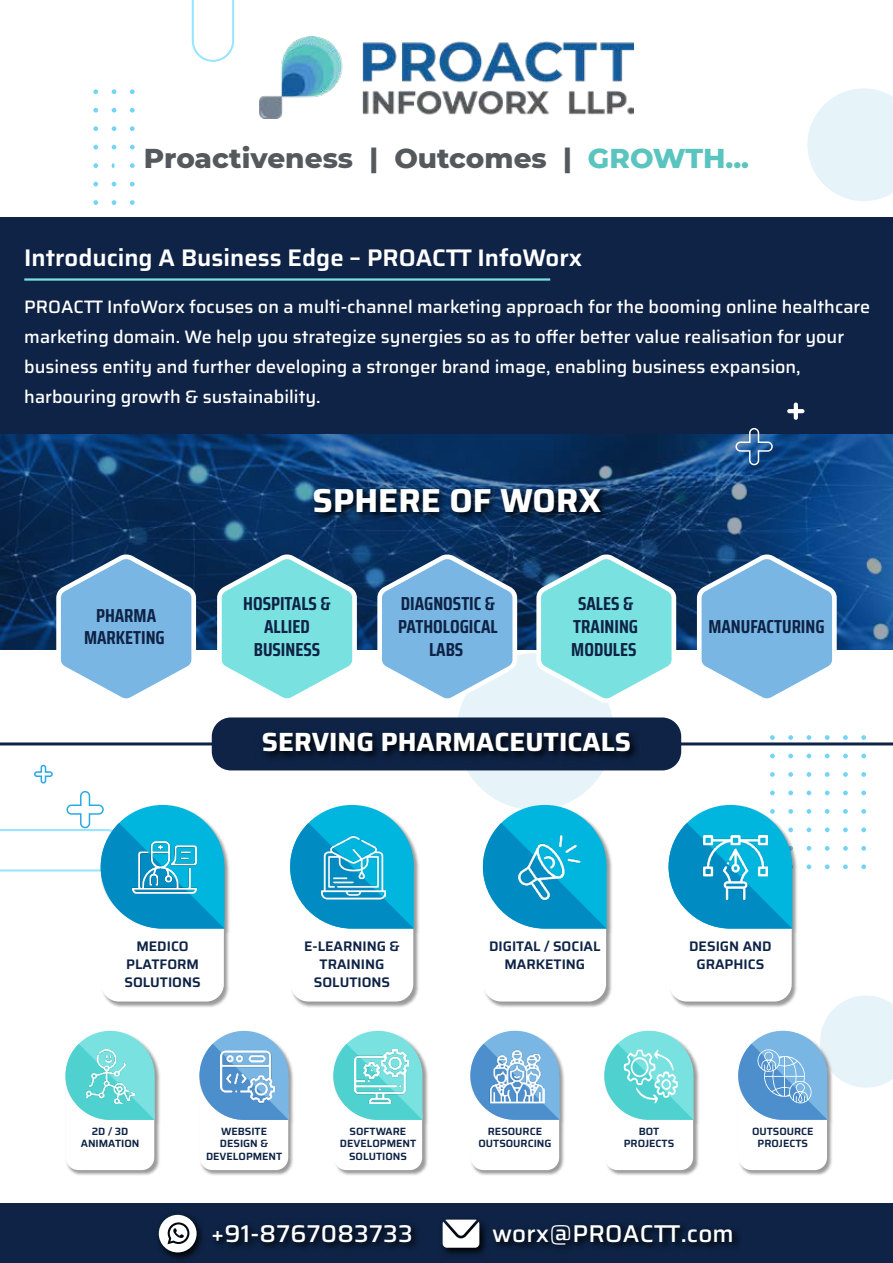
<style>
.page{position:relative;width:893px;height:1263px;background:#fff}
.page>*{position:absolute;margin:0;border:0;box-sizing:border-box;transform-origin:0 0}
.t1{font:700 33.3px "Saira";color:#fff}
.t2{font:800 27.75px "Montserrat";color:#54595d}
.t3{font:700 26.4px "Saira";color:#fff}
.t4{font:500 24.3px "Saira";letter-spacing:.01em;color:#fff}
.t5{font:600 24px "Saira";color:#fff}
.t6{font:700 18.75px/22.8px "Saira Condensed";color:#0e2345;text-align:center}
.t7{font:500 18px/30px "Saira";color:#fff}
.t8{font:600 13.8px/18px "Saira";color:#0e2345;text-align:center}
.t9{font:600 10.5px/12.5px "Saira";color:#0e2345;text-align:center}
.s1{color:#5ac4be}
</style>
<div class="page">
<div style="left:456px;top:653px;width:157px;height:157px;background:#e6f3f9;border-radius:50%"></div>
<svg style="left:807px;top:88px;width:85px;height:113px"></svg>
<svg style="left:191px;top:0;width:44px;height:62px"></svg>
<svg style="left:861px;top:864px;width:4px;height:5px"></svg>
<svg style="left:843px;top:864px;width:4px;height:5px"></svg>
<svg style="left:824px;top:864px;width:5px;height:5px"></svg>
<svg style="left:806px;top:864px;width:5px;height:5px"></svg>
<svg style="left:861px;top:846px;width:4px;height:4px"></svg>
<svg style="left:843px;top:846px;width:4px;height:4px"></svg>
<svg style="left:824px;top:846px;width:5px;height:4px"></svg>
<svg style="left:806px;top:846px;width:5px;height:4px"></svg>
<svg style="left:861px;top:827px;width:4px;height:5px"></svg>
<svg style="left:843px;top:827px;width:4px;height:5px"></svg>
<svg style="left:824px;top:827px;width:5px;height:5px"></svg>
<svg style="left:806px;top:827px;width:5px;height:5px"></svg>
<svg style="left:861px;top:809px;width:4px;height:4px"></svg>
<svg style="left:843px;top:809px;width:4px;height:4px"></svg>
<svg style="left:824px;top:809px;width:5px;height:4px"></svg>
<svg style="left:806px;top:809px;width:5px;height:4px"></svg>
<svg style="left:861px;top:790px;width:4px;height:5px"></svg>
<svg style="left:843px;top:790px;width:4px;height:5px"></svg>
<svg style="left:824px;top:790px;width:5px;height:5px"></svg>
<svg style="left:806px;top:790px;width:5px;height:5px"></svg>
<svg style="left:788px;top:790px;width:4px;height:5px"></svg>
<svg style="left:770px;top:790px;width:4px;height:5px"></svg>
<svg style="left:861px;top:772px;width:4px;height:5px"></svg>
<svg style="left:843px;top:772px;width:4px;height:5px"></svg>
<svg style="left:824px;top:772px;width:5px;height:5px"></svg>
<svg style="left:806px;top:772px;width:5px;height:5px"></svg>
<svg style="left:788px;top:772px;width:4px;height:5px"></svg>
<svg style="left:770px;top:772px;width:4px;height:5px"></svg>
<svg style="left:861px;top:753px;width:4px;height:5px"></svg>
<svg style="left:843px;top:753px;width:4px;height:5px"></svg>
<svg style="left:824px;top:753px;width:5px;height:5px"></svg>
<svg style="left:806px;top:753px;width:5px;height:5px"></svg>
<svg style="left:788px;top:753px;width:4px;height:5px"></svg>
<svg style="left:770px;top:753px;width:4px;height:5px"></svg>
<svg style="left:861px;top:735px;width:4px;height:5px"></svg>
<svg style="left:843px;top:735px;width:4px;height:5px"></svg>
<svg style="left:824px;top:735px;width:5px;height:5px"></svg>
<svg style="left:806px;top:735px;width:5px;height:5px"></svg>
<svg style="left:788px;top:735px;width:4px;height:5px"></svg>
<svg style="left:770px;top:735px;width:4px;height:5px"></svg>
<svg style="left:130px;top:200px;width:5px;height:5px"></svg>
<svg style="left:112px;top:200px;width:4px;height:5px"></svg>
<svg style="left:93px;top:200px;width:5px;height:5px"></svg>
<svg style="left:130px;top:182px;width:5px;height:4px"></svg>
<svg style="left:112px;top:182px;width:4px;height:4px"></svg>
<svg style="left:93px;top:182px;width:5px;height:4px"></svg>
<svg style="left:130px;top:163px;width:5px;height:5px"></svg>
<svg style="left:112px;top:163px;width:3px;height:5px"></svg>
<svg style="left:93px;top:163px;width:5px;height:5px"></svg>
<svg style="left:130px;top:145px;width:5px;height:4px"></svg>
<svg style="left:112px;top:145px;width:4px;height:4px"></svg>
<svg style="left:93px;top:145px;width:5px;height:4px"></svg>
<svg style="left:130px;top:126px;width:5px;height:5px"></svg>
<svg style="left:112px;top:126px;width:4px;height:5px"></svg>
<svg style="left:93px;top:126px;width:5px;height:5px"></svg>
<svg style="left:130px;top:108px;width:5px;height:5px"></svg>
<svg style="left:112px;top:108px;width:4px;height:5px"></svg>
<svg style="left:93px;top:108px;width:5px;height:5px"></svg>
<svg style="left:130px;top:89px;width:5px;height:5px"></svg>
<svg style="left:112px;top:89px;width:4px;height:5px"></svg>
<svg style="left:93px;top:89px;width:5px;height:5px"></svg>
<svg style="left:0;top:433px;width:892px;height:216px;background:#0e3a6d"></svg>
<img style="left:260px;top:37px;width:372px;height:82px">
<div style="left:0;top:217px;width:892px;height:216px;background:#0e2345"></div>
<svg style="left:787px;top:402px;width:17px;height:18px"></svg>
<svg style="left:734px;top:428px;width:39px;height:38px"></svg>
<svg style="left:34px;top:764px;width:19px;height:20px"></svg>
<svg style="left:54px;top:550px;width:144px;height:149px"></svg>
<svg style="left:215px;top:550px;width:144px;height:149px"></svg>
<svg style="left:694px;top:550px;width:144px;height:149px"></svg>
<svg style="left:534px;top:550px;width:144px;height:155px"></svg>
<svg style="left:375px;top:550px;width:144px;height:157px"></svg>
<hr style="left:24px;top:278px;width:526px;height:3px;background:#7ae1e1">
<hr style="left:0;top:742px;width:892px;height:3px;background:#0e2345">
<div style="left:212px;top:717px;width:469px;height:53px;background:#0e2345;border-radius:19px"></div>
<img style="left:256px;top:733px;width:387px;height:41px">
<div style="left:0;top:1203px;width:892px;height:60px;background:#0e2345"></div>
<img style="left:102px;top:845px;width:128px;height:162px">
<div style="left:101px;top:855px;width:123px;height:146px;background:#fff;border-radius:17px"></div>
<svg style="left:0;top:791px;width:224px;height:137px"></svg>
<img style="left:292px;top:804px;width:127px;height:203px">
<div style="left:290px;top:855px;width:123px;height:146px;background:#fff;border-radius:17px"></div>
<svg style="left:290px;top:805px;width:123px;height:123px"></svg>
<img style="left:485px;top:803px;width:127px;height:204px">
<div style="left:483px;top:855px;width:122px;height:146px;background:#fff;border-radius:17px"></div>
<svg style="left:482px;top:805px;width:124px;height:123px"></svg>
<img style="left:672px;top:804px;width:125px;height:204px">
<div style="left:668px;top:855px;width:123px;height:146px;background:#fff;border-radius:17px"></div>
<svg style="left:668px;top:805px;width:124px;height:123px"></svg>
<img style="left:66px;top:1058px;width:94px;height:117px">
<div style="left:66px;top:1066px;width:88px;height:104px;background:#fff;border-radius:12px"></div>
<svg style="left:65px;top:1030px;width:90px;height:89px"></svg>
<img style="left:200px;top:1058px;width:94px;height:117px">
<div style="left:200px;top:1066px;width:88px;height:104px;background:#fff;border-radius:12px"></div>
<svg style="left:199px;top:1030px;width:89px;height:89px"></svg>
<img style="left:337px;top:1056px;width:91px;height:119px">
<div style="left:333px;top:1066px;width:89px;height:104px;background:#fff;border-radius:12px"></div>
<svg style="left:333px;top:1030px;width:89px;height:89px"></svg>
<img style="left:471px;top:1058px;width:94px;height:117px">
<div style="left:470px;top:1066px;width:89px;height:104px;background:#fff;border-radius:12px"></div>
<svg style="left:470px;top:1030px;width:89px;height:89px"></svg>
<img style="left:608px;top:1056px;width:91px;height:119px">
<div style="left:604px;top:1066px;width:88px;height:104px;background:#fff;border-radius:12px"></div>
<img style="left:740px;top:1119px;width:93px;height:56px">
<div style="left:738px;top:1066px;width:88px;height:104px;background:#fff;border-radius:12px"></div>
<img style="left:132px;top:835px;width:65px;height:65px">
<img style="left:354px;top:1049px;width:54px;height:54px">
<img style="left:703px;top:835px;width:64px;height:65px">
<img style="left:489px;top:1049px;width:54px;height:54px">
<img style="left:516px;top:835px;width:65px;height:65px">
<img style="left:321px;top:835px;width:64px;height:65px">
<img style="left:83px;top:1049px;width:54px;height:54px">
<img style="left:220px;top:1049px;width:54px;height:54px">
<img style="left:158px;top:1221px;width:581px;height:38px">
<svg style="left:159px;top:1214px;width:37px;height:38px"></svg>
<svg style="left:442px;top:1219px;width:37px;height:28px"></svg>
<svg style="left:604px;top:1030px;width:89px;height:89px"></svg>
<svg style="left:738px;top:995px;width:154px;height:124px"></svg>
<img style="left:306px;top:478px;width:307px;height:59px">
<h2 class="t2" style="left:144px;top:138px;width:606px">Proactiveness | Outcomes | <span class="s1">GROWTH...</span></h2>
<h3 class="t5" style="left:24px;top:238px;width:559px">Introducing A Business Edge – PROACTT InfoWorx</h3>
<p class="t7" style="left:24px;top:291px;width:847px">PROACTT InfoWorx focuses on a multi-channel marketing approach for the booming online healthcare marketing domain. We help you strategize synergies so as to offer better value realisation for your business entity and further developing a stronger brand image, enabling business expansion, harbouring growth &amp; sustainability.</p>
<h1 class="t1" style="left:312px;top:473px;width:290px">SPHERE OF WORX</h1>
<p class="t6" style="left:84px;top:603px;width:82px">PHARMA<br>MARKETING</p>
<p class="t6" style="left:243px;top:591px;width:89px">HOSPITALS &amp;<br>ALLIED<br>BUSINESS</p>
<p class="t6" style="left:398px;top:591px;width:101px">DIAGNOSTIC &amp;<br>PATHOLOGICAL<br>LABS</p>
<p class="t6" style="left:571px;top:591px;width:68px">SALES &amp;<br>TRAINING<br>MODULES</p>
<h3 class="t3" style="left:262px;top:720px;width:370px">SERVING PHARMACEUTICALS</h3>
<p class="t6" style="left:708px;top:614px;width:118px">MANUFACTURING</p>
<p class="t8" style="left:124px;top:936px;width:78px">MEDICO<br>PLATFORM<br>SOLUTIONS</p>
<p class="t8" style="left:304px;top:936px;width:97px">E-LEARNING &amp;<br>TRAINING<br>SOLUTIONS</p>
<p class="t8" style="left:489px;top:936px;width:113px">DIGITAL / SOCIAL<br>MARKETING</p>
<p class="t8" style="left:688px;top:936px;width:84px">DESIGN AND<br>GRAPHICS</p>
<p class="t9" style="left:81px;top:1124px;width:60px">2D / 3D<br>ANIMATION</p>
<p class="t9" style="left:206px;top:1124px;width:78px">WEBSITE<br>DESIGN &amp;<br>DEVELOPMENT</p>
<p class="t9" style="left:340px;top:1124px;width:78px">SOFTWARE<br>DEVELOPMENT<br>SOLUTIONS</p>
<p class="t9" style="left:478px;top:1124px;width:75px">RESOURCE<br>OUTSOURCING</p>
<p class="t9" style="left:623px;top:1124px;width:52px">BOT<br>PROJECTS</p>
<p class="t9" style="left:751px;top:1124px;width:63px">OUTSOURCE<br>PROJECTS</p>
<h3 class="t4" style="left:211px;top:1213px;width:203px">+91-8767083733</h3>
<h3 class="t4" style="left:492px;top:1213px;width:243px">worx@PROACTT.com</h3>
</div>
